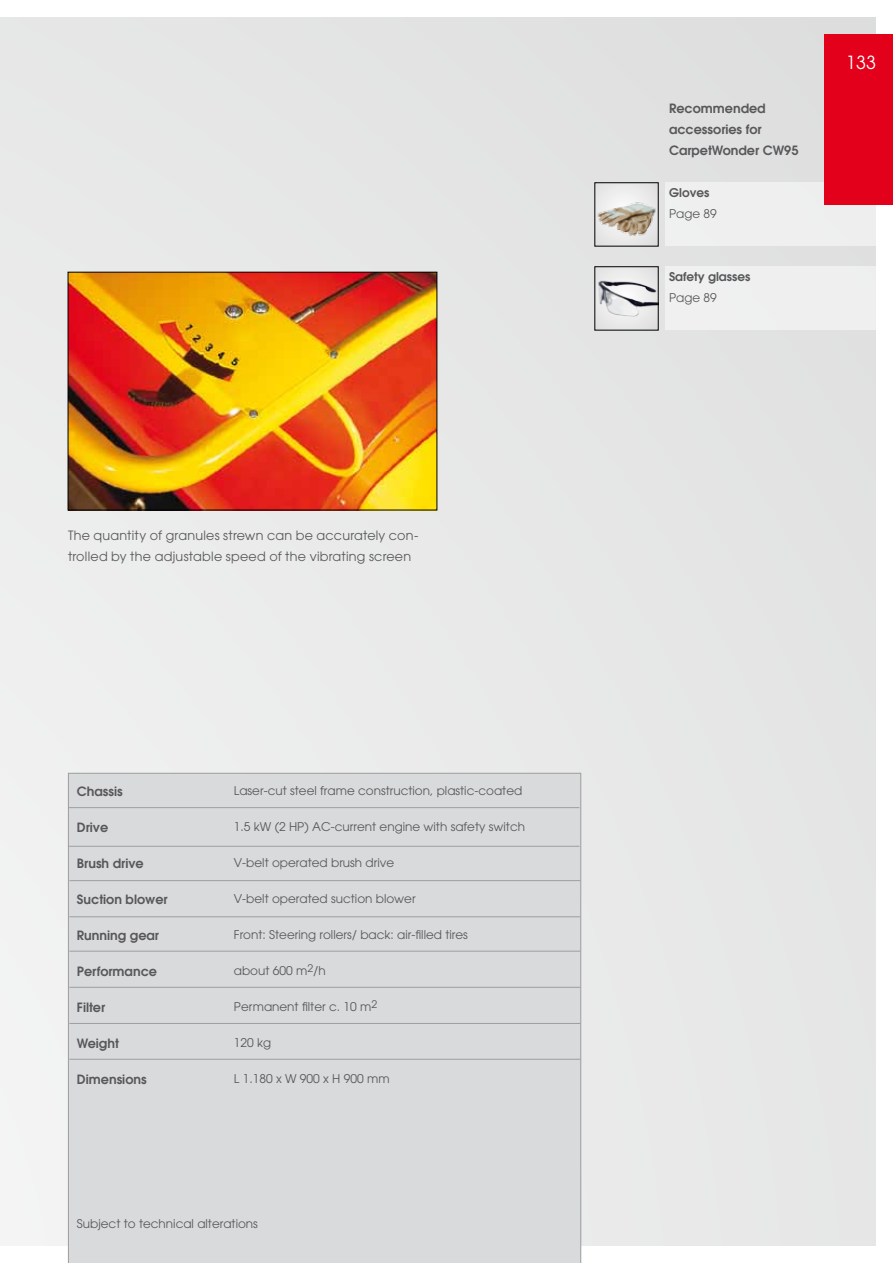
<style>
.page{position:relative;width:893px;height:1263px;background:#fff}
.page>*{position:absolute;margin:0;border:0;box-sizing:border-box;transform-origin:0 0}
.t1{font:18px "Avant Garde";color:#fff}
.t2{font:600 12.75px/21px "Avant Garde";color:#58585a}
.t3{font:12.75px/21px "Avant Garde";letter-spacing:.02em;color:#58585a}
.t4{font:12px "Avant Garde";color:#58585a}
.t5{font:600 12px "Avant Garde";color:#58585a}
</style>
<div class="page">
<div style="left:0;top:17px;width:876px;height:1229px;background:#e7e7e7"></div>
<img style="left:70px;top:274px;width:365px;height:234px">
<div style="left:665px;top:267px;width:228px;height:63px;background:linear-gradient(to right,#eee,#f3f3f3)"></div>
<div style="left:665px;top:183px;width:228px;height:63px;background:#efefef"></div>
<img style="left:597px;top:195px;width:59px;height:41px">
<img style="left:598px;top:279px;width:58px;height:38px">
<div style="left:825px;top:34px;width:68px;height:170px;background:#e2001a"></div>
<div style="left:68px;top:773px;width:513px;height:490px;background:#d9dadb"></div>
<hr style="left:68px;top:807px;width:511px;height:1px;background:#9c9e9f">
<hr style="left:68px;top:846px;width:511px;height:1px;background:#9c9e9f">
<hr style="left:69px;top:880px;width:511px;height:1px;background:#9c9e9f">
<hr style="left:69px;top:916px;width:511px;height:1px;background:#9c9e9f">
<hr style="left:69px;top:951px;width:511px;height:1px;background:#9c9e9f">
<hr style="left:69px;top:987px;width:511px;height:1px;background:#9c9e9f">
<hr style="left:69px;top:1023px;width:511px;height:1px;background:#9c9e9f">
<hr style="left:69px;top:1059px;width:511px;height:1px;background:#9c9e9f">
<p class="t3" style="left:68px;top:525px;width:352px">The quantity of granules strewn can be accurately con&shy;trolled by the adjustable speed of the vibrating screen</p>
<p class="t2" style="left:77px;top:780px;width:47px">Chassis</p>
<p class="t2" style="left:77px;top:816px;width:33px">Drive</p>
<p class="t2" style="left:77px;top:852px;width:68px">Brush drive</p>
<p class="t2" style="left:77px;top:888px;width:92px">Suction blower</p>
<p class="t2" style="left:77px;top:924px;width:84px">Running gear</p>
<p class="t2" style="left:77px;top:960px;width:82px">Performance</p>
<p class="t2" style="left:77px;top:996px;width:30px">Filter</p>
<p class="t2" style="left:77px;top:1032px;width:43px">Weight</p>
<p class="t2" style="left:77px;top:1068px;width:71px">Dimensions</p>
<p class="t4" style="left:234px;top:783px;width:290px">Laser-cut steel frame construction, plastic-coated</p>
<p class="t4" style="left:234px;top:819px;width:293px">1.5 kW (2 HP) AC-current engine with safety switch</p>
<p class="t4" style="left:234px;top:855px;width:162px">V-belt operated brush drive</p>
<p class="t4" style="left:234px;top:891px;width:183px">V-belt operated suction blower</p>
<p class="t4" style="left:234px;top:927px;width:236px">Front: Steering rollers/ back: air-filled tires</p>
<p class="t4" style="left:234px;top:963px;width:93px">about 600 m<sup>2</sup>/h</p>
<p class="t4" style="left:234px;top:999px;width:145px">Permanent filter c. 10 m<sup>2</sup></p>
<p class="t4" style="left:234px;top:1035px;width:39px">120 kg</p>
<p class="t4" style="left:234px;top:1071px;width:157px">L 1.180 x W 900 x H 900 mm</p>
<p class="t4" style="left:77px;top:1216px;width:183px">Subject to technical alterations</p>
<p class="t2" style="left:669px;top:98px;width:131px">Recommended accessories for<br>CarpetWonder CW95</p>
<p class="t5" style="left:669px;top:185px;width:42px">Gloves</p>
<p class="t4" style="left:669px;top:207px;width:49px">Page 89</p>
<p class="t5" style="left:669px;top:269px;width:83px">Safety glasses</p>
<p class="t4" style="left:669px;top:291px;width:49px">Page 89</p>
<h1 class="t1" style="left:846px;top:52px;width:31px">133</h1>
</div>
